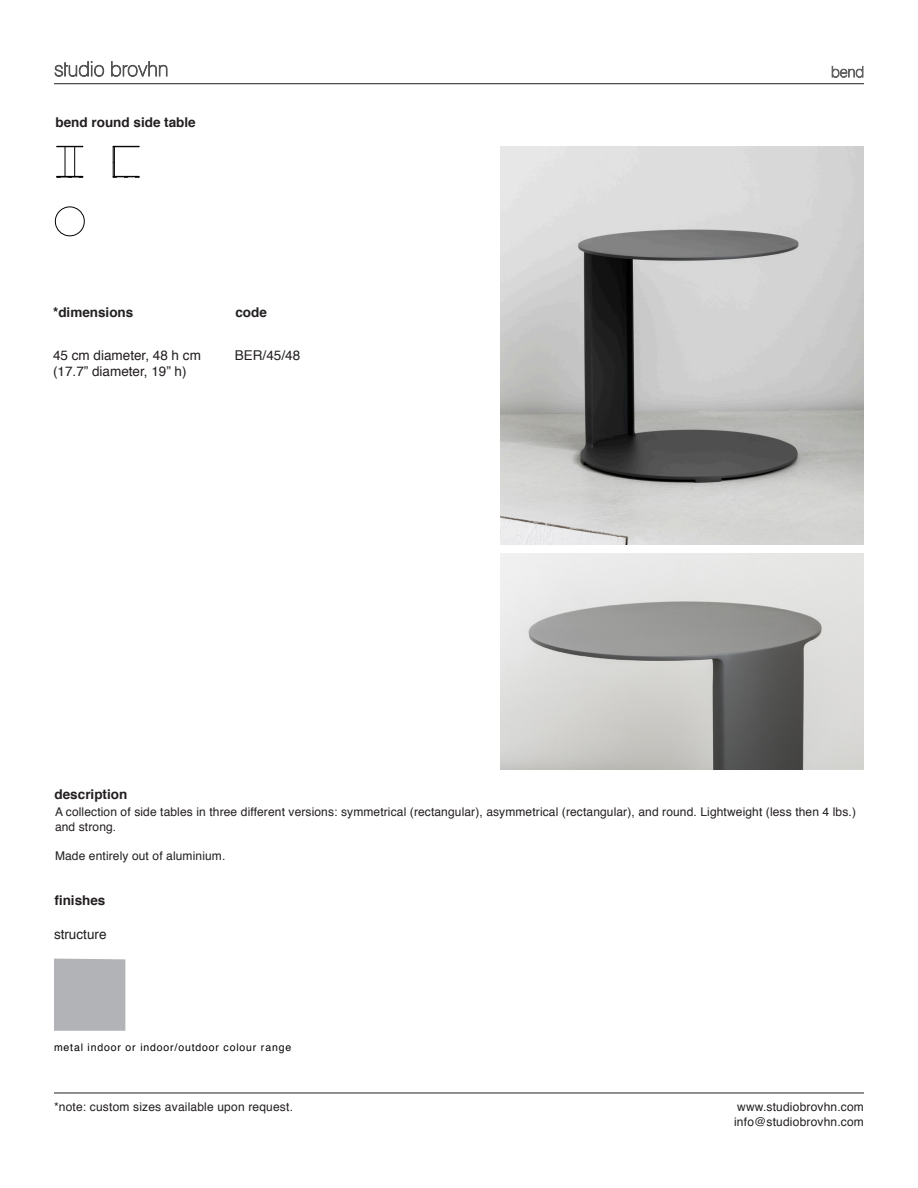
<style>
.page{position:relative;width:918px;height:1188px;background:#fff}
.page>*{position:absolute;margin:0;border:0;box-sizing:border-box;transform-origin:0 0}
.t1{font:13.5px "Helvetica";color:#231f20}
.t2{font:700 13.5px "Helvetica";color:#231f20}
.t3{font:12px/14.4px "Helvetica";letter-spacing:.01em;color:#231f20}
.t4{font:10.5px "Helvetica";letter-spacing:.08em;color:#040503}
</style>
<div class="page">
<hr style="left:54px;top:1093px;width:810px;height:1px;background:#231f20">
<svg style="left:832px;top:66px;width:31px;height:12px"></svg>
<hr style="left:54px;top:83px;width:810px;height:1px;background:#231f20">
<img style="left:500px;top:146px;width:364px;height:399px">
<img style="left:500px;top:554px;width:364px;height:216px">
<svg style="left:111px;top:61px;width:56px;height:16px"></svg>
<svg style="left:55px;top:61px;width:49px;height:16px"></svg>
<svg style="left:55px;top:206px;width:30px;height:31px"></svg>
<svg style="left:57px;top:146px;width:26px;height:32px"></svg>
<svg style="left:113px;top:146px;width:27px;height:32px"></svg>
<div style="left:54px;top:959px;width:71px;height:72px;background:#b2b3b7"></div>
<p class="t2" style="left:56px;top:111px;width:142px">bend round side table</p>
<p class="t2" style="left:53px;top:302px;width:82px">*dimensions</p>
<p class="t2" style="left:235px;top:302px;width:33px">code</p>
<p class="t1" style="left:53px;top:345px;width:149px">45 cm diameter, 48 h cm</p>
<p class="t1" style="left:53px;top:361px;width:135px">(17.7” diameter, 19” h)</p>
<p class="t1" style="left:235px;top:345px;width:67px">BER/45/48</p>
<p class="t2" style="left:55px;top:783px;width:74px">description</p>
<p class="t3" style="left:55px;top:805px;width:802px">A collection of side tables in three different versions: symmetrical (rectangular), asymmetrical (rectangular), and round. Lightweight (less then 4 lbs.) and strong.</p>
<p class="t3" style="left:55px;top:849px;width:172px">Made entirely out of aluminium.</p>
<p class="t2" style="left:54px;top:889px;width:53px">finishes</p>
<p class="t1" style="left:54px;top:923px;width:54px">structure</p>
<p class="t4" style="left:54px;top:1040px;width:239px">metal indoor or indoor/outdoor colour range</p>
<p class="t3" style="left:54px;top:1100px;width:241px">*note: custom sizes available upon request.</p>
<p class="t3" style="left:737px;top:1100px;width:128px">www.studiobrovhn.com</p>
<p class="t3" style="left:734px;top:1115px;width:131px">info@studiobrovhn.com</p>
</div>
